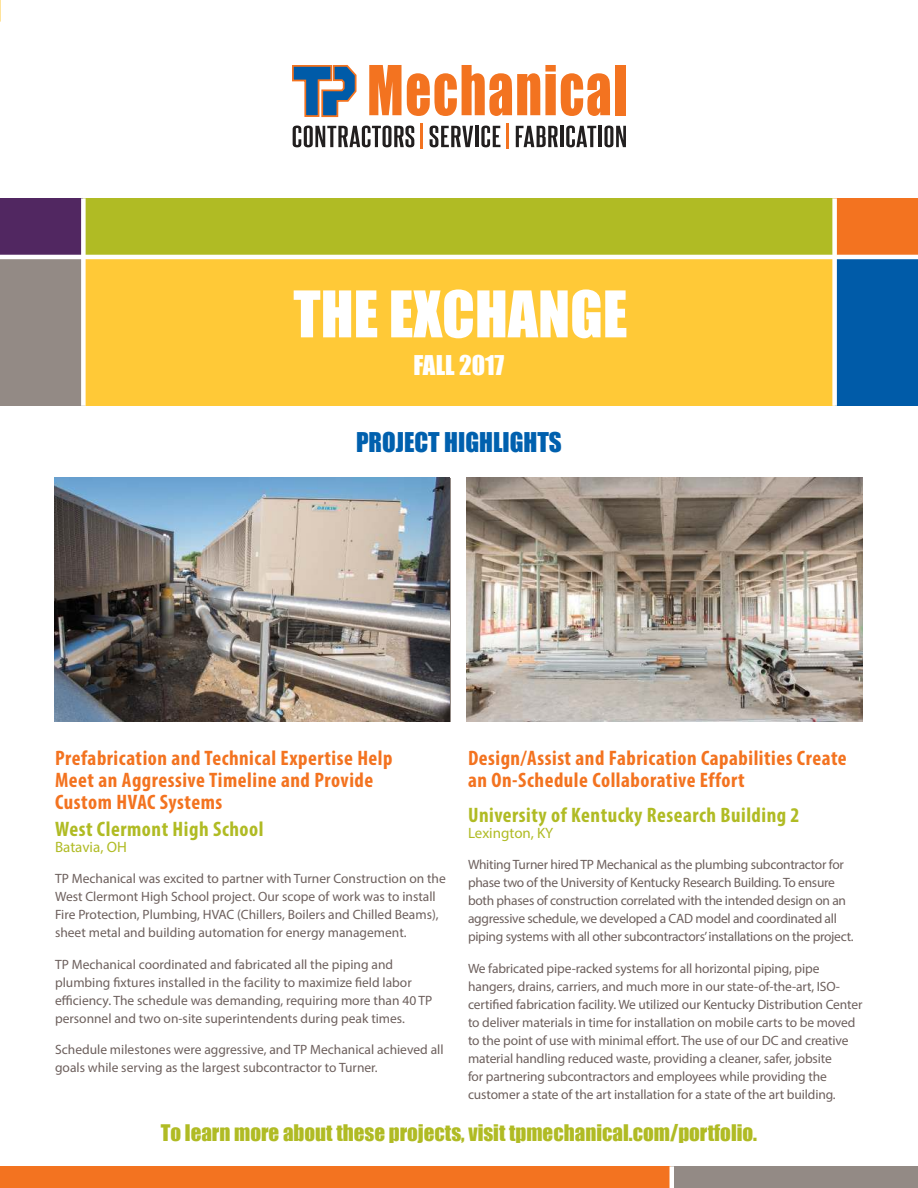
<style>
.page{position:relative;width:918px;height:1188px;background:#fff}
.page>*{position:absolute;margin:0;border:0;box-sizing:border-box;transform-origin:0 0}
.t1{font:59.4px "Impact";color:#fff}
.t2{font:25.05px "Impact";color:#0060ae}
.t3{font:25.05px "Impact";color:#fff}
.t4{font:700 condensed 21px/22.2px "Myriad Pro";letter-spacing:.025em;color:#f37320}
.t5{font:21px "Impact";color:#b0bb24}
.t6{font:700 condensed 21px "Myriad Pro";letter-spacing:.025em;color:#b0bb24}
.t7{font:15px "Myriad Pro";color:#b0bb24}
.t8{font:13.5px/18px "Myriad Pro";letter-spacing:-.01em;color:#6d605d}
</style>
<div class="page">
<div style="left:808px;top:259px;width:110px;height:147px;background:#005ba8"></div>
<div style="left:0;top:198px;width:83px;height:59px;background:#512761"></div>
<div style="left:0;top:259px;width:110px;height:147px;background:#938a85"></div>
<div style="left:86px;top:259px;width:749px;height:147px;background:#ffc937"></div>
<div style="left:83px;top:198px;width:761px;height:59px;background:#b0bb24"></div>
<div style="left:81px;top:198px;width:5px;height:208px;background:#fff"></div>
<svg style="left:292px;top:65px;width:65px;height:53px"></svg>
<svg style="left:369px;top:65px;width:241px;height:51px"></svg>
<div style="left:615px;top:65px;width:10px;height:50px;background:#f37320"></div>
<svg style="left:293px;top:126px;width:121px;height:21px"></svg>
<hr style="left:421px;top:124px;width:2px;height:25px;background:#f37320">
<svg style="left:430px;top:126px;width:43px;height:21px"></svg>
<hr style="left:475px;top:126px;width:4px;height:21px;background:#221f1f">
<svg style="left:481px;top:126px;width:19px;height:21px"></svg>
<hr style="left:507px;top:124px;width:2px;height:25px;background:#f37320">
<svg style="left:516px;top:126px;width:42px;height:21px"></svg>
<hr style="left:560px;top:126px;width:3px;height:21px;background:#221f1f">
<svg style="left:566px;top:126px;width:30px;height:21px"></svg>
<hr style="left:598px;top:126px;width:4px;height:21px;background:#221f1f">
<svg style="left:604px;top:126px;width:22px;height:21px"></svg>
<div style="left:835px;top:198px;width:83px;height:59px;background:#f37320"></div>
<div style="left:832px;top:198px;width:5px;height:208px;background:#fff"></div>
<hr style="left:0;top:255px;width:918px;height:4px;background:#fff">
<div style="left:0;top:1166px;width:674px;height:22px;background:#f37320"></div>
<div style="left:672px;top:1166px;width:246px;height:22px;background:#938a85"></div>
<hr style="left:670px;top:1166px;width:4px;height:22px;background:#fff">
<img style="left:54px;top:478px;width:396px;height:243px">
<img style="left:467px;top:478px;width:396px;height:243px">
<h1 class="t1" style="left:293px;top:289px;width:336px">THE EXCHANGE</h1>
<h2 class="t3" style="left:414px;top:354px;width:92px">FALL 2017</h2>
<h2 class="t2" style="left:356px;top:432px;width:207px">PROJECT HIGHLIGHTS</h2>
<h3 class="t4" style="left:55px;top:749px;width:339px">Prefabrication and Technical Expertise Help<br>Meet an Aggressive Timeline and Provide<br>Custom HVAC Systems</h3>
<h3 class="t4" style="left:468px;top:749px;width:380px">Design/Assist and Fabrication Capabilities Create an On-Schedule Collaborative Effort</h3>
<h3 class="t6" style="left:468px;top:807px;width:333px">University of Kentucky Research Building 2</h3>
<p class="t7" style="left:468px;top:827px;width:87px">Lexington, KY</p>
<p class="t8" style="left:468px;top:857px;width:387px">Whiting Turner hired TP Mechanical as the plumbing subcontractor for phase two of the University of Kentucky Research Building. To ensure both phases of construction correlated with the intended design on an aggressive schedule, we developed a CAD model and coordinated all piping systems with all other subcontractors’ installations on the project.</p>
<p class="t8" style="left:468px;top:960px;width:396px">We fabricated pipe-racked systems for all horizontal piping, pipe hangers, drains, carriers, and much more in our state-of-the-art, ISO&shy;certified fabrication facility. We utilized our Kentucky Distribution Center to deliver materials in time for installation on mobile carts to be moved to the point of use with minimal effort. The use of our DC and creative material handling reduced waste, providing a cleaner, safer, jobsite<br>for partnering subcontractors and employees while providing the customer a state of the art installation for a state of the art building.</p>
<h3 class="t5" style="left:161px;top:1124px;width:598px">To learn more about these projects, visit tpmechanical.com/portfolio.</h3>
<h3 class="t6" style="left:55px;top:821px;width:210px">West Clermont High School</h3>
<p class="t7" style="left:55px;top:841px;width:73px">Batavia, OH</p>
<p class="t8" style="left:55px;top:871px;width:392px">TP Mechanical was excited to partner with Turner Construction on the West Clermont High School project. Our scope of work was to install Fire Protection, Plumbing, HVAC (Chillers, Boilers and Chilled Beams), sheet metal and building automation for energy management.</p>
<p class="t8" style="left:55px;top:956px;width:379px">TP Mechanical coordinated and fabricated all the piping and plumbing fixtures installed in the facility to maximize field labor efficiency. The schedule was demanding, requiring more than 40 TP personnel and two on-site superintendents during peak times.</p>
<p class="t8" style="left:55px;top:1042px;width:390px">Schedule milestones were aggressive, and TP Mechanical achieved all goals while serving as the largest subcontractor to Turner.</p>
</div>
